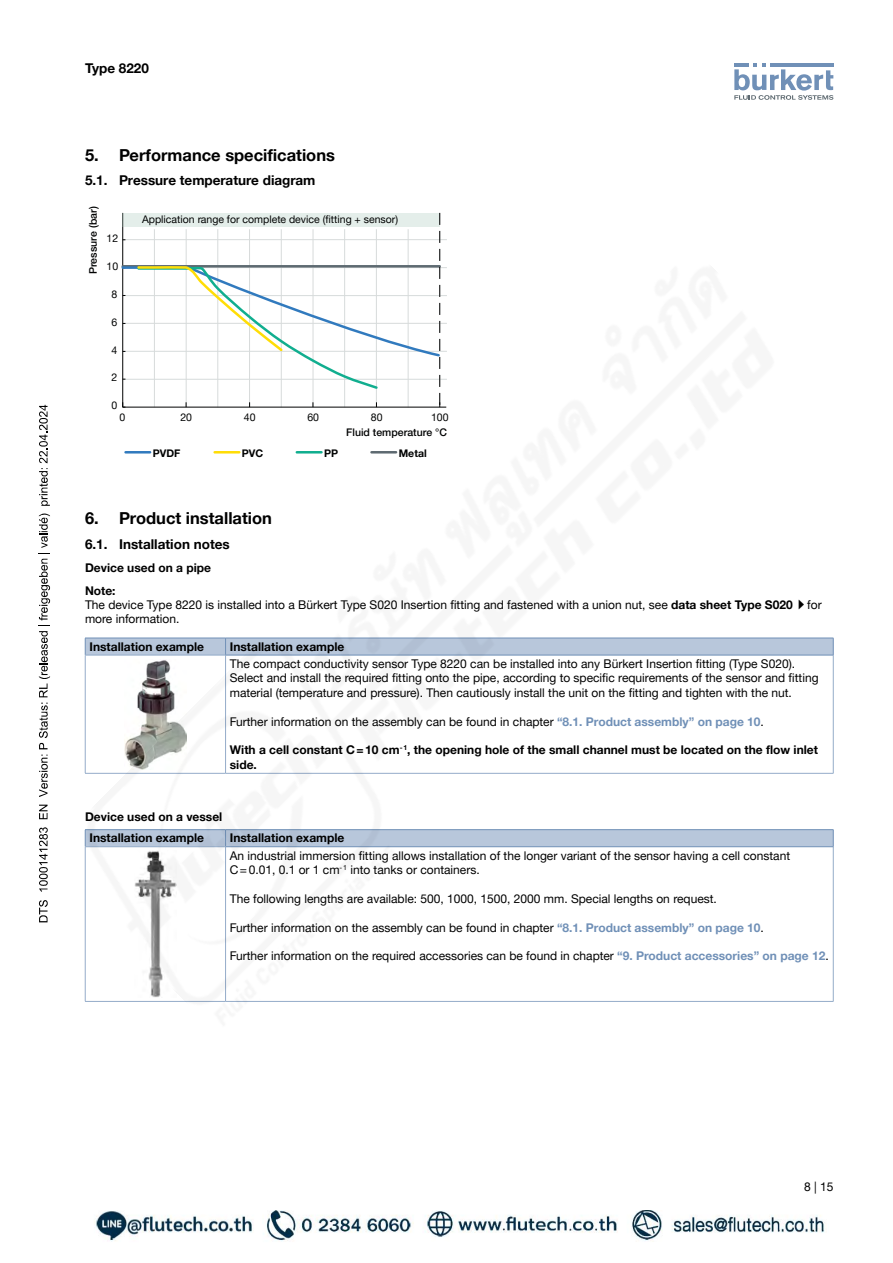
<style>
.page{position:relative;width:893px;height:1263px;background:#fff}
.page>*{position:absolute;margin:0;border:0;box-sizing:border-box;transform-origin:0 0}
.t1{font:700 16.5px "Helvetica Neue LTW1 G";color:#000}
.t2{font:700 13.5px "Helvetica Neue LTW1 G";color:#000}
.t3{font:12px/14.4px "Helvetica Neue LTW1 G";color:#000}
.t4{font:700 12px/23px "Helvetica Neue LTW1 G";color:#000}
.t5{font:10.5px "Helvetica Neue LTW1 G";color:#010202}
.t6{font:500 10.5px "Helvetica Neue LTW1 G";color:#010202}
.t7{font:700 10.5px "Helvetica Neue LTW1 G";color:#010202}
.s1{font-weight:700}
.s2{font-weight:700;color:#7090b7}
</style>
<div class="page">
<svg style="left:734px;top:63px;width:99px;height:37px"></svg>
<svg style="left:122px;top:213px;width:319px;height:15px;background:#e4edea"></svg>
<svg style="left:39px;top:900px;width:4px;height:22px"></svg>
<svg style="left:39px;top:827px;width:4px;height:64px"></svg>
<svg style="left:39px;top:805px;width:4px;height:14px"></svg>
<svg style="left:39px;top:755px;width:4px;height:42px"></svg>
<svg style="left:39px;top:513px;width:4px;height:236px"></svg>
<svg style="left:39px;top:405px;width:4px;height:101px"></svg>
<img style="left:94px;top:1210px;width:731px;height:32px">
<img style="left:43px;top:228px;width:791px;height:774px">
<svg style="left:799px;top:599px;width:5px;height:10px"></svg>
<p class="t2" style="left:85px;top:60px;width:65px">Type 8220</p>
<h1 class="t1" style="left:85px;top:145px;width:251px">5. Performance specifications</h1>
<p class="t2" style="left:85px;top:172px;width:232px">5.1. Pressure temperature diagram</p>
<p class="t6" style="left:87px;top:274px;width:69px;rotate:-90deg">Pressure (bar)</p>
<p class="t5" style="left:107px;top:232px;width:13px">12</p>
<p class="t5" style="left:107px;top:260px;width:13px">10</p>
<p class="t5" style="left:112px;top:287px;width:7px">8</p>
<p class="t5" style="left:112px;top:315px;width:7px">6</p>
<p class="t5" style="left:112px;top:343px;width:7px">4</p>
<p class="t5" style="left:112px;top:371px;width:7px">2</p>
<p class="t5" style="left:112px;top:399px;width:7px">0</p>
<p class="t5" style="left:142px;top:213px;width:258px">Application range for complete device (fitting + sensor)</p>
<p class="t5" style="left:120px;top:411px;width:7px">0</p>
<p class="t5" style="left:180px;top:411px;width:13px">20</p>
<p class="t5" style="left:244px;top:411px;width:13px">40</p>
<p class="t5" style="left:307px;top:411px;width:13px">60</p>
<p class="t5" style="left:371px;top:411px;width:13px">80</p>
<p class="t7" style="left:153px;top:446px;width:29px">PVDF</p>
<p class="t7" style="left:242px;top:446px;width:23px">PVC</p>
<p class="t7" style="left:324px;top:446px;width:16px">PP</p>
<p class="t7" style="left:399px;top:446px;width:29px">Metal</p>
<p class="t5" style="left:431px;top:411px;width:19px">100</p>
<p class="t6" style="left:346px;top:426px;width:102px">Fluid temperature °C</p>
<h1 class="t1" style="left:85px;top:508px;width:188px">6. Product installation</h1>
<p class="t2" style="left:85px;top:536px;width:146px">6.1. Installation notes</p>
<p class="t4" style="left:85px;top:556px;width:127px">Device used on a pipe<br>Note:</p>
<p class="t3" style="left:85px;top:597px;width:738px">The device Type 8220 is installed into a Bürkert Type S020 Insertion fitting and fastened with a union nut, see <span class="s1">data sheet Type S020</span> for more information.</p>
<p class="t4" style="left:89px;top:635px;width:116px">Installation example</p>
<p class="t4" style="left:230px;top:635px;width:116px">Installation example</p>
<p class="t3" style="left:230px;top:656px;width:590px">The compact conductivity sensor Type 8220 can be installed into any Bürkert Insertion fitting (Type S020).<br>Select and install the required fitting onto the pipe, according to specific requirements of the sensor and fitting material (temperature and pressure). Then cautiously install the unit on the fitting and tighten with the nut.</p>
<p class="t3" style="left:230px;top:714px;width:536px">Further information on the assembly can be found in chapter <span class="s2">“8.1. Product assembly” on page 10</span>.</p>
<p class="t4" style="left:230px;top:743px;width:590px;line-height:14.4px">With a cell constant C=10 cm<sup>-1</sup>, the opening hole of the small channel must be located on the flow inlet side.</p>
<p class="t4" style="left:89px;top:806px;width:134px;line-height:21.5px;text-indent:-4px">Device used on a vessel<br>Installation example</p>
<p class="t4" style="left:230px;top:827px;width:116px">Installation example</p>
<p class="t3" style="left:230px;top:848px;width:562px">An industrial immersion fitting allows installation of the longer variant of the sensor having a cell constant<br>C=0.01, 0.1 or 1 cm<sup>-1</sup> into tanks or containers.</p>
<p class="t3" style="left:230px;top:891px;width:489px">The following lengths are available: 500, 1000, 1500, 2000 mm. Special lengths on request.</p>
<p class="t3" style="left:230px;top:920px;width:536px">Further information on the assembly can be found in chapter <span class="s2">“8.1. Product assembly” on page 10</span>.</p>
<p class="t3" style="left:230px;top:949px;width:600px">Further information on the required accessories can be found in chapter <span class="s2">“9. Product accessories” on page 12</span>.</p>
<p class="t3" style="left:804px;top:1179px;width:31px">8 | 15</p>
</div>
